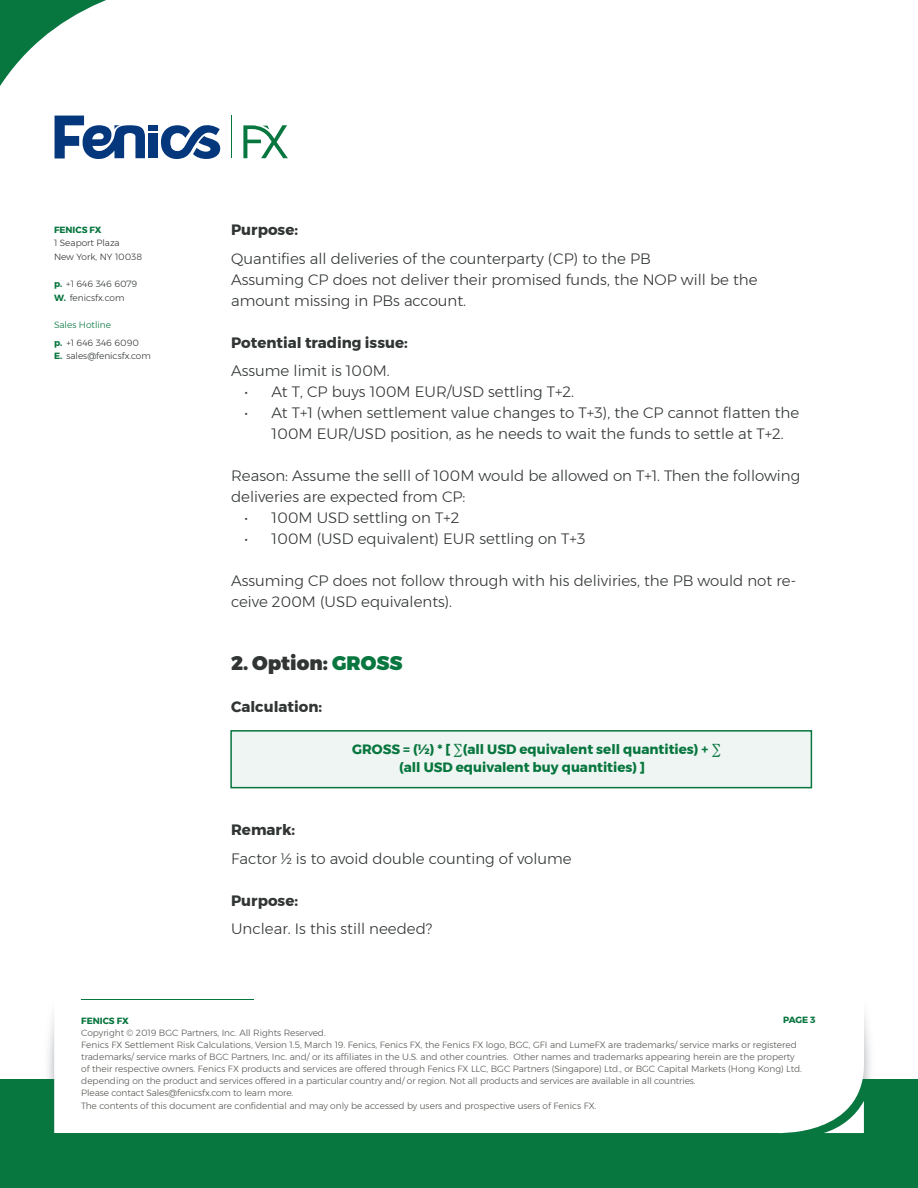
<style>
.page{position:relative;width:918px;height:1188px;background:#fff}
.page>*{position:absolute;margin:0;border:0;box-sizing:border-box;transform-origin:0 0}
.t1{font:900 19.5px "Montserrat";color:#313533}
.t2{font:300 15px/21px "Montserrat";color:#313533}
.t3{font:700 15px "Montserrat";color:#313533}
.t4{font:700 13.5px "Montserrat";color:#08763f}
.t5{font:300 9px/12px "Montserrat";color:#565553}
.t6{font:300 9px/13.5px "Montserrat";color:#313533}
.t7{font:300 9px/18px "Montserrat";color:#08763f}
.t8{font:700 9px "Montserrat";color:#08763f}
.s1{font-weight:700;color:#08763f}
.s2{font-weight:700}
.s3{color:#313533}
.s4{color:#08763f}
</style>
<div class="page">
<div style="left:0;top:1079px;width:918px;height:109px;background:#08763f"></div>
<svg style="left:54px;top:999px;width:810px;height:135px"></svg>
<hr style="left:231px;top:116px;width:1px;height:42px;background:#08763f">
<svg style="left:0;top:0;width:220px;height:159px"></svg>
<svg style="left:243px;top:125px;width:45px;height:33px"></svg>
<hr style="left:81px;top:1000px;width:173px;height:1px;background:#08763f">
<div style="left:231px;top:730px;width:580px;height:57px;background:#eef5f2"></div>
<div style="left:230px;top:730px;width:582px;height:58px;border:2px solid #08763f"></div>
<p class="t8" style="left:54px;top:222px;width:49px">FENICS FX</p>
<p class="t6" style="left:54px;top:236px;width:90px">1 Seaport Plaza<br>New York, NY 10038</p>
<p class="t6" style="left:54px;top:277px;width:85px"><span class="s1">p.</span> +1 646 346 6079<br><span class="s1">W.</span> fenicsfx.com</p>
<p class="t7" style="left:54px;top:315px;width:86px">Sales Hotline<br><span class="s2">p.</span> <span class="s3">+1 646 346 6090</span></p>
<p class="t6" style="left:54px;top:349px;width:98px"><span class="s1">E.</span> sales@fenicsfx.com</p>
<p class="t3" style="left:231px;top:218px;width:68px">Purpose:</p>
<p class="t2" style="left:231px;top:248px;width:421px">Quantifies all deliveries of the counterparty (CP) to the PB</p>
<p class="t2" style="left:231px;top:269px;width:528px">Assuming CP does not deliver their promised funds, the NOP will be the</p>
<p class="t2" style="left:231px;top:290px;width:236px">amount missing in PBs account.</p>
<p class="t3" style="left:231px;top:330px;width:178px">Potential trading issue:</p>
<p class="t2" style="left:231px;top:360px;width:160px">Assume limit is 100M.</p>
<p class="t2" style="left:245px;top:381px;width:331px">• At T, CP buys 100M EUR/USD settling T+2.</p>
<p class="t2" style="left:272px;top:402px;width:529px;text-indent:-27px">• At T+1 (when settlement value changes to T+3), the CP cannot flatten the<br>100M EUR/USD position, as he needs to wait the funds to settle at T+2.</p>
<p class="t2" style="left:231px;top:465px;width:571px">Reason: Assume the selll of 100M would be allowed on T+1. Then the following deliveries are expected from CP:</p>
<p class="t2" style="left:245px;top:507px;width:216px">• 100M USD settling on T+2</p>
<p class="t2" style="left:245px;top:528px;width:342px">• 100M (USD equivalent) EUR settling on T+3</p>
<p class="t2" style="left:231px;top:570px;width:567px">Assuming CP does not follow through with his deliviries, the PB would not re&shy;ceive 200M (USD equivalents).</p>
<p class="t1" style="left:231px;top:647px;width:173px">2. Option: <span class="s4">GROSS</span></p>
<p class="t3" style="left:231px;top:695px;width:93px">Calculation:</p>
<p class="t4" style="left:352px;top:739px;width:371px">GROSS = (½) * [ ∑(all USD equivalent sell quantities) + ∑</p>
<p class="t4" style="left:399px;top:757px;width:247px">(all USD equivalent buy quantities) ]</p>
<p class="t3" style="left:231px;top:818px;width:66px">Remark:</p>
<p class="t2" style="left:231px;top:848px;width:342px">Factor ½ is to avoid double counting of volume</p>
<p class="t3" style="left:231px;top:888px;width:68px">Purpose:</p>
<p class="t2" style="left:231px;top:918px;width:203px">Unclear. Is this still needed?</p>
<p class="t8" style="left:81px;top:1013px;width:49px">FENICS FX</p>
<p class="t8" style="left:783px;top:1013px;width:34px">PAGE 3</p>
<p class="t5" style="left:81px;top:1026px;width:722px">Copyright © 2019 BGC Partners, Inc. All Rights Reserved.<br>Fenics FX Settlement Risk Calculations, Version 1.5, March 19. Fenics, Fenics FX, the Fenics FX logo, BGC, GFI and LumeFX are trademarks/ service marks or registered trademarks/ service marks of BGC Partners, Inc. and/ or its affiliates in the U.S. and other countries. Other names and trademarks appearing herein are the property of their respective owners. Fenics FX products and services are offered through Fenics FX LLC, BGC Partners (Singapore) Ltd., or BGC Capital Markets (Hong Kong) Ltd. depending on the product and services offered in a particular country and/ or region. Not all products and services are available in all countries.<br>Please contact Sales@fenicsfx.com to learn more.</p>
<p class="t5" style="left:81px;top:1100px;width:517px">The contents of this document are confidential and may only be accessed by users and prospective users of Fenics FX.</p>
</div>
